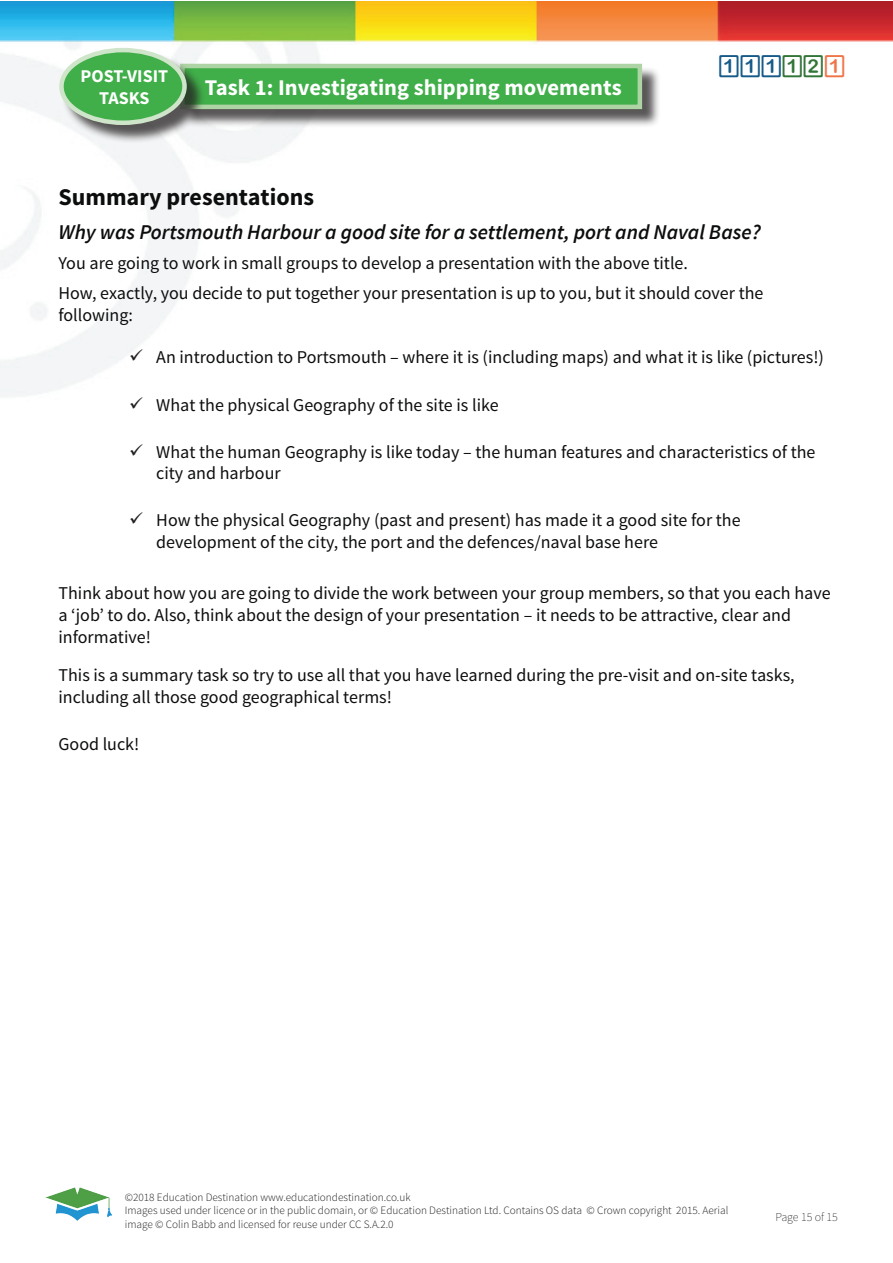
<style>
.page{position:relative;width:893px;height:1263px;background:#fff}
.page>*{position:absolute;margin:0;border:0;box-sizing:border-box;transform-origin:0 0}
.t1{font:700 24px "Source Sans Pro";color:#0c0d0d}
.t2{font:24px "D3 Round Squarism";color:#165a89}
.t3{font:700 22.5px "Source Sans Pro";color:#fff}
.t4{font:italic 600 21px "Source Sans Pro";color:#0c0d0d}
.t5{font:18px/21.6px "Source Sans Pro";color:#0c0d0d}
.t6{font:700 18px/21.6px "Source Sans Pro";color:#fff;text-align:center}
.t7{font:200 12px "Source Sans Pro";color:#0c0d0d}
.t8{font:300 11.25px/13.5px "Source Sans Pro";color:#231f20}
.s1{color:#327538}
.s2{color:#ef7549}
.s3{color:#231f20}
</style>
<div class="page">
<img style="left:0;top:1px;width:892px;height:1197px">
<div style="left:182px;top:66px;width:479px;height:62px;background:#231f20;opacity:.75"></div>
<div style="left:182px;top:66px;width:458px;height:41px;background:#40ae49"></div>
<div style="left:180px;top:64px;width:462px;height:45px;border:4px solid #aed4a5"></div>
<div style="left:62px;top:50px;width:143px;height:94px;background:#231f20;opacity:.75"></div>
<div style="left:61px;top:50px;width:124px;height:73px;background:#40ae49;border-radius:50%"></div>
<div style="left:59px;top:48px;width:128px;height:77px;border:4px solid #cfe5c9;border-radius:50%"></div>
<img style="left:46px;top:1188px;width:66px;height:33px">
<p class="t6" style="left:81px;top:66px;width:89px">POST-VISIT<br>TASKS</p>
<p class="t3" style="left:205px;top:73px;width:418px">Task 1: Investigating shipping movements</p>
<h1 class="t2" style="left:719px;top:54px;width:128px">111<span class="s1">12</span><span class="s2">1</span></h1>
<h1 class="t1" style="left:58px;top:182px;width:257px">Summary presentations</h1>
<p class="t4" style="left:58px;top:218px;width:704px">Why was Portsmouth Harbour a good site for a settlement, port and Naval Base?</p>
<p class="t5" style="left:58px;top:248px;width:706px;line-height:30.2px">You are going to work in small groups to develop a presentation with the above title.<br>How, exactly, you decide to put together your presentation is up to you, but it should cover the</p>
<p class="t5" style="left:58px;top:304px;width:76px">following:</p>
<p class="t5" style="left:129px;top:347px;width:696px"><span class="s3">✓</span> An introduction to Portsmouth – where it is (including maps) and what it is like (pictures!)</p>
<p class="t5" style="left:129px;top:394px;width:371px"><span class="s3">✓</span> What the physical Geography of the site is like</p>
<p class="t5" style="left:156px;top:441px;width:661px;text-indent:-27px"><span class="s3">✓</span> What the human Geography is like today – the human features and characteristics of the city and harbour</p>
<p class="t5" style="left:156px;top:510px;width:586px;text-indent:-27px"><span class="s3">✓</span> How the physical Geography (past and present) has made it a good site for the development of the city, the port and the defences/naval base here</p>
<p class="t5" style="left:58px;top:583px;width:774px">Think about how you are going to divide the work between your group members, so that you each have a ‘job’ to do. Also, think about the design of your presentation – it needs to be attractive, clear and informative!</p>
<p class="t5" style="left:58px;top:665px;width:738px">This is a summary task so try to use all that you have learned during the pre-visit and on-site tasks, including all those good geographical terms!</p>
<p class="t5" style="left:58px;top:733px;width:82px">Good luck!</p>
<p class="t8" style="left:125px;top:1190px;width:605px">©2018 Education Destination www.educationdestination.co.uk<br>Images used under licence or in the public domain, or © Education Destination Ltd. Contains OS data © Crown copyright 2015. Aerial image © Colin Babb and licensed for reuse under CC S.A.2.0</p>
<p class="t7" style="left:775px;top:1210px;width:64px">Page 15 of 15</p>
</div>
